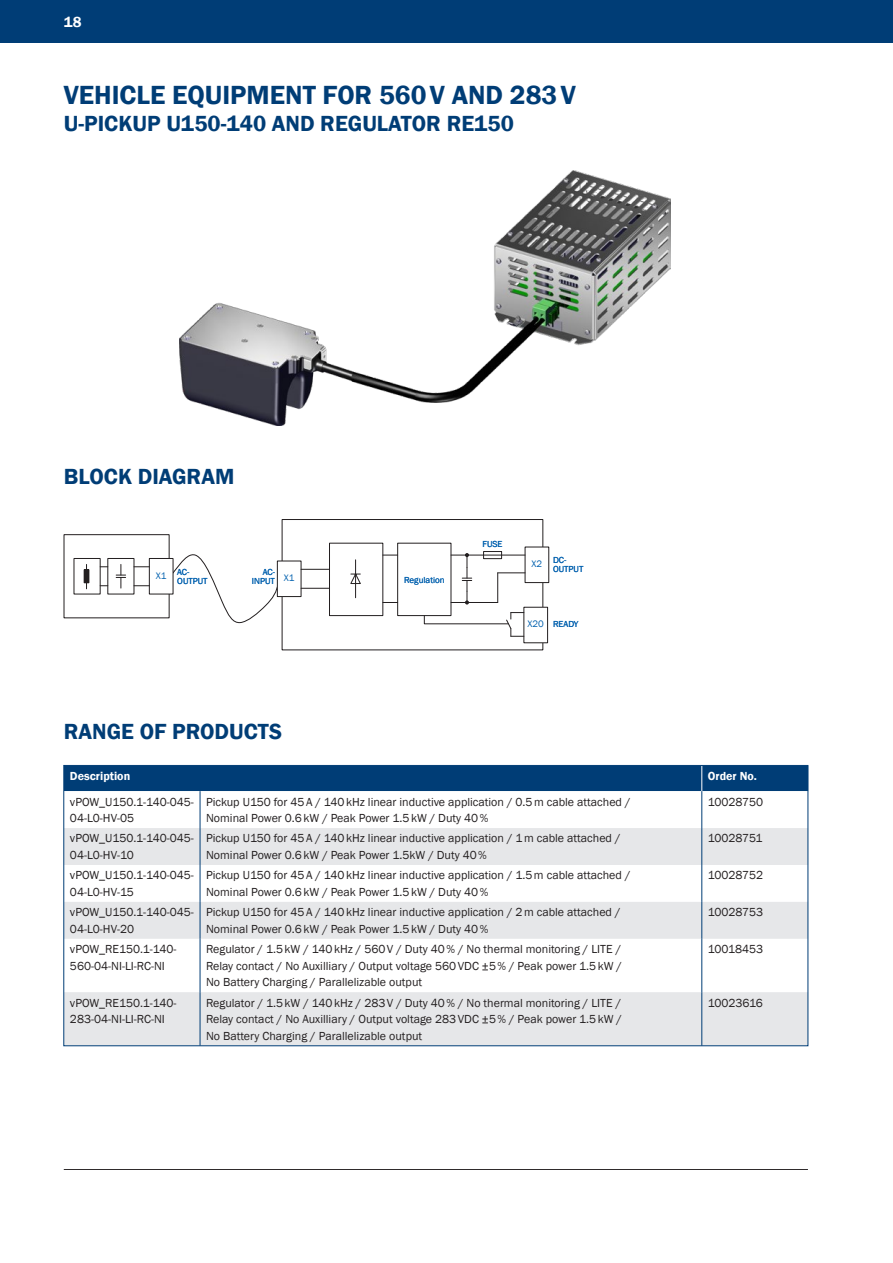
<style>
.page{position:relative;width:893px;height:1263px;background:#fff}
.page>*{position:absolute;margin:0;border:0;box-sizing:border-box;transform-origin:0 0}
.t1{font:600 27px "Franklin Gothic";color:#003d76}
.t2{font:600 22.5px "Franklin Gothic";color:#003d76}
.t3{font:600 15px "Franklin Gothic";color:#fff}
.t4{font:12px/16.5px "Franklin Gothic";color:#231f20}
.t5{font:600 12px "Franklin Gothic";color:#fff}
.t6{font:9.75px "Franklin Gothic";color:#0160ae}
.t7{font:9px/9px "Franklin Gothic";color:#0160ae}
.s1{font-size:9.75px}
</style>
<div class="page">
<div style="left:0;top:0;width:893px;height:43px;background:#003d76"></div>
<hr style="left:64px;top:1169px;width:744px;height:1px;background:#231f20">
<svg style="left:66px;top:828px;width:740px;height:216px;fill:#e6e7e9"></svg>
<div style="left:66px;top:767px;width:740px;height:24px;background:#003d76"></div>
<hr style="left:200px;top:791px;width:1px;height:37px;background:#003d76">
<hr style="left:702px;top:791px;width:1px;height:37px;background:#003d76">
<hr style="left:200px;top:828px;width:1px;height:37px;background:#003d76">
<hr style="left:702px;top:828px;width:1px;height:37px;background:#003d76">
<hr style="left:200px;top:865px;width:1px;height:37px;background:#003d76">
<hr style="left:702px;top:865px;width:1px;height:37px;background:#003d76">
<hr style="left:200px;top:902px;width:1px;height:37px;background:#003d76">
<hr style="left:702px;top:902px;width:1px;height:37px;background:#003d76">
<hr style="left:200px;top:939px;width:1px;height:53px;background:#003d76">
<hr style="left:702px;top:939px;width:1px;height:53px;background:#003d76">
<hr style="left:200px;top:992px;width:1px;height:53px;background:#003d76">
<hr style="left:702px;top:992px;width:1px;height:53px;background:#003d76">
<svg style="left:169px;top:551px;width:110px;height:72px"></svg>
<div style="left:282px;top:519px;width:261px;height:131px;border:1px solid #231f20"></div>
<div style="left:277px;top:561px;width:24px;height:35px;background:#fff"></div>
<div style="left:277px;top:561px;width:24px;height:36px;border:1px solid #231f20"></div>
<div style="left:525px;top:547px;width:24px;height:36px;background:#fff"></div>
<div style="left:524px;top:607px;width:24px;height:36px;background:#fff"></div>
<div style="left:524px;top:607px;width:24px;height:36px;border:1px solid #231f20"></div>
<div style="left:397px;top:543px;width:54px;height:73px;border:1px solid #231f20"></div>
<hr style="left:451px;top:602px;width:47px;height:1px;background:#231f20">
<svg style="left:485px;top:554px;width:15px;height:1px"></svg>
<div style="left:483px;top:551px;width:19px;height:8px;border:1px solid #231f20"></div>
<svg style="left:462px;top:553px;width:10px;height:51px"></svg>
<svg style="left:497px;top:573px;width:28px;height:29px"></svg>
<div style="left:329px;top:543px;width:54px;height:73px;border:1px solid #231f20"></div>
<svg style="left:350px;top:573px;width:11px;height:11px"></svg>
<hr style="left:355px;top:560px;width:1px;height:38px;background:#231f20">
<svg style="left:301px;top:569px;width:28px;height:1px"></svg>
<svg style="left:301px;top:588px;width:28px;height:1px"></svg>
<svg style="left:383px;top:555px;width:15px;height:1px"></svg>
<svg style="left:383px;top:602px;width:15px;height:1px"></svg>
<hr style="left:451px;top:555px;width:74px;height:1px;background:#231f20">
<svg style="left:424px;top:612px;width:100px;height:25px"></svg>
<div style="left:64px;top:534px;width:105px;height:84px;border:1px solid #231f20"></div>
<svg style="left:116px;top:564px;width:10px;height:24px"></svg>
<div style="left:84px;top:570px;width:5px;height:13px;background:#231f20"></div>
<div style="left:149px;top:558px;width:24px;height:36px;background:#fff"></div>
<div style="left:149px;top:558px;width:24px;height:36px;border:1px solid #231f20"></div>
<svg style="left:134px;top:566px;width:15px;height:1px"></svg>
<svg style="left:134px;top:585px;width:15px;height:1px"></svg>
<img style="left:180px;top:170px;width:491px;height:255px">
<p class="t3" style="left:64px;top:12px;width:19px">18</p>
<h1 class="t1" style="left:64px;top:78px;width:513px">VEHICLE EQUIPMENT FOR 560V AND 283V</h1>
<h2 class="t2" style="left:64px;top:110px;width:452px">U-PICKUP U150-140 AND REGULATOR RE150</h2>
<h2 class="t2" style="left:64px;top:462px;width:172px">BLOCK DIAGRAM</h2>
<p class="t7" style="left:177px;top:568px;width:32px;text-indent:-21px"><span class="s1">X1</span> AC-<br>OUTPUT</p>
<p class="t7" style="left:252px;top:568px;width:25px;text-align:right">AC-<br>INPUT</p>
<p class="t6" style="left:284px;top:572px;width:12px">X1</p>
<h2 class="t2" style="left:64px;top:717px;width:220px">RANGE OF PRODUCTS</h2>
<p class="t7" style="left:404px;top:575px;width:42px">Regulation</p>
<p class="t7" style="left:482px;top:540px;width:22px">FUSE</p>
<p class="t6" style="left:532px;top:558px;width:12px">X2</p>
<p class="t7" style="left:553px;top:556px;width:32px">DC-<br>OUTPUT</p>
<p class="t6" style="left:527px;top:618px;width:18px">X20</p>
<p class="t7" style="left:553px;top:620px;width:27px">READY</p>
<p class="t5" style="left:70px;top:769px;width:62px">Description</p>
<p class="t5" style="left:708px;top:769px;width:51px">Order No.</p>
<p class="t4" style="left:70px;top:793px;width:125px">vPOW_U150.1-140-045-<br>04-L0-HV-05</p>
<p class="t4" style="left:206px;top:793px;width:426px">Pickup U150 for 45A / 140kHz linear inductive application / 0.5m cable attached /<br>Nominal Power 0.6kW / Peak Power 1.5kW / Duty 40%</p>
<p class="t4" style="left:708px;top:793px;width:57px">10028750</p>
<p class="t4" style="left:70px;top:830px;width:125px">vPOW_U150.1-140-045-<br>04-L0-HV-10</p>
<p class="t4" style="left:206px;top:830px;width:416px">Pickup U150 for 45A / 140kHz linear inductive application / 1m cable attached /<br>Nominal Power 0.6kW / Peak Power 1.5kW / Duty 40%</p>
<p class="t4" style="left:708px;top:830px;width:56px">10028751</p>
<p class="t4" style="left:70px;top:867px;width:125px">vPOW_U150.1-140-045-<br>04-L0-HV-15</p>
<p class="t4" style="left:206px;top:867px;width:426px">Pickup U150 for 45A / 140kHz linear inductive application / 1.5m cable attached /<br>Nominal Power 0.6kW / Peak Power 1.5kW / Duty 40%</p>
<p class="t4" style="left:708px;top:867px;width:57px">10028752</p>
<p class="t4" style="left:70px;top:904px;width:125px">vPOW_U150.1-140-045-<br>04-L0-HV-20</p>
<p class="t4" style="left:206px;top:904px;width:416px">Pickup U150 for 45A / 140kHz linear inductive application / 2m cable attached /<br>Nominal Power 0.6kW / Peak Power 1.5kW / Duty 40%</p>
<p class="t4" style="left:708px;top:904px;width:57px">10028753</p>
<p class="t4" style="left:70px;top:941px;width:108px">vPOW_RE150.1-140-<br>560-04-NI-LI-RC-NI</p>
<p class="t4" style="left:206px;top:941px;width:417px;text-align:justify">Regulator / 1.5kW / 140kHz / 560V / Duty 40% / No thermal monitoring / LITE / Relay contact / No Auxilliary / Output voltage 560VDC ±5% / Peak power 1.5kW / No Battery Charging / Parallelizable output</p>
<p class="t4" style="left:708px;top:941px;width:57px">10018453</p>
<p class="t4" style="left:70px;top:994px;width:108px">vPOW_RE150.1-140-<br>283-04-NI-LI-RC-NI</p>
<p class="t4" style="left:206px;top:994px;width:417px;text-align:justify">Regulator / 1.5kW / 140kHz / 283V / Duty 40% / No thermal monitoring / LITE / Relay contact / No Auxilliary / Output voltage 283VDC ±5% / Peak power 1.5kW / No Battery Charging / Parallelizable output</p>
<p class="t4" style="left:708px;top:994px;width:57px">10023616</p>
</div>
